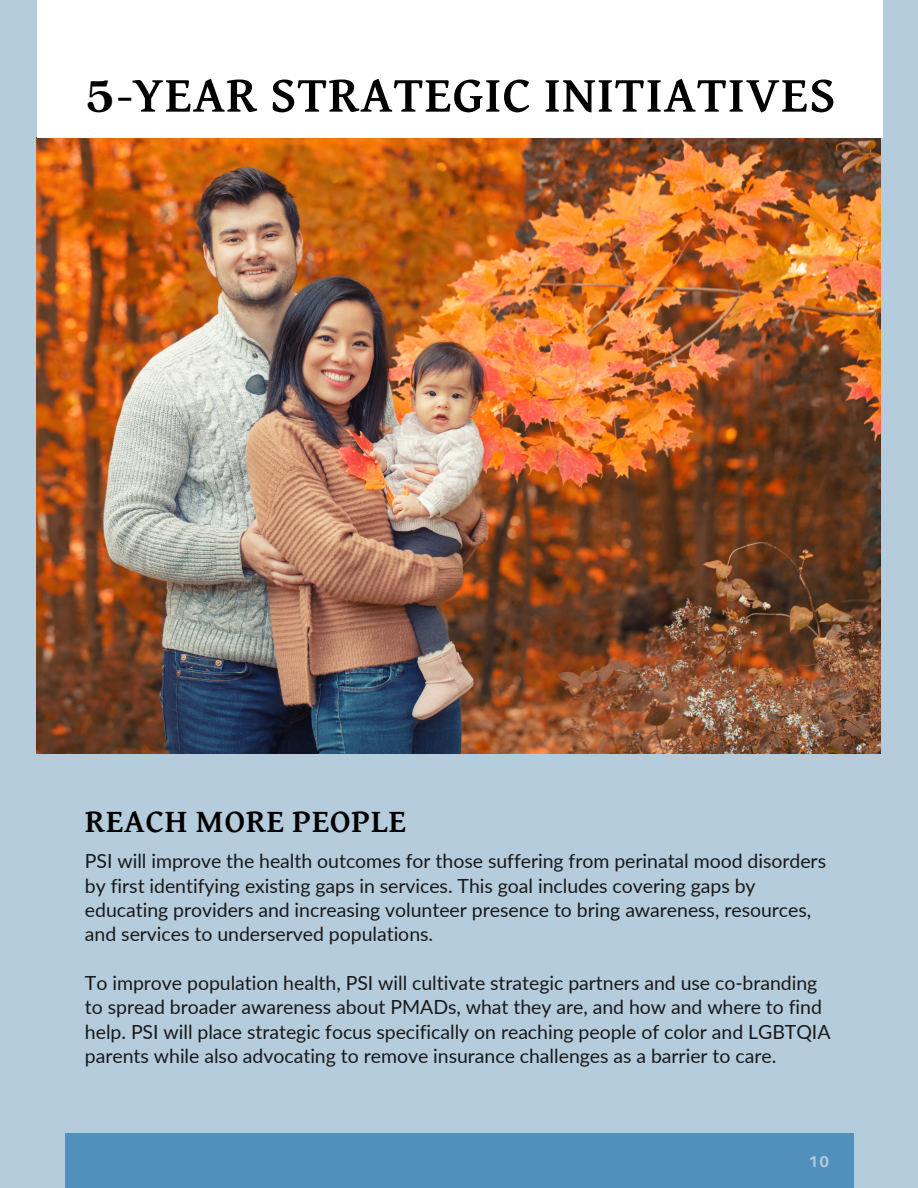
<style>
.page{position:relative;width:918px;height:1188px;background:#b5ccdc}
.page>*{position:absolute;margin:0;border:0;box-sizing:border-box;transform-origin:0 0}
.t1{font:700 51px "David Libre";letter-spacing:.025em;color:#000}
.t2{font:700 33px "David Libre";letter-spacing:.025em;color:#000}
.t3{font:19.5px/24.3px "Lato";color:#191919}
.t4{font:700 15.6px "Aileron";color:#b5ccdc}
.s1{color:#fff}
.s2{font-family:"Argent CF";font-size:48px}
</style>
<div class="page">
<div style="left:66px;top:1133px;width:788px;height:55px;background:#5190bb"></div>
<img style="left:37px;top:138px;width:844px;height:616px">
<div style="left:37px;top:0;width:845px;height:138px;background:#fff"></div>
<h1 class="t1" style="left:86px;top:74px;width:751px"><span class="s1">5</span><span class="s2">5</span><span class="s1">-</span><span class="s2">-</span>YEAR STRATEGIC INITIATIVES</h1>
<h2 class="t2" style="left:85px;top:808px;width:322px">REACH MORE PEOPLE</h2>
<p class="t3" style="left:85px;top:849px;width:743px">PSI will improve the health outcomes for those suffering from perinatal mood disorders by first identifying existing gaps in services. This goal includes covering gaps by educating providers and increasing volunteer presence to bring awareness, resources, and services to underserved populations.</p>
<p class="t3" style="left:85px;top:970px;width:747px">To improve population health, PSI will cultivate strategic partners and use co-branding to spread broader awareness about PMADs, what they are, and how and where to find help. PSI will place strategic focus specifically on reaching people of color and LGBTQIA parents while also advocating to remove insurance challenges as a barrier to care.</p>
<p class="t4" style="left:808px;top:1152px;width:22px">10</p>
</div>
